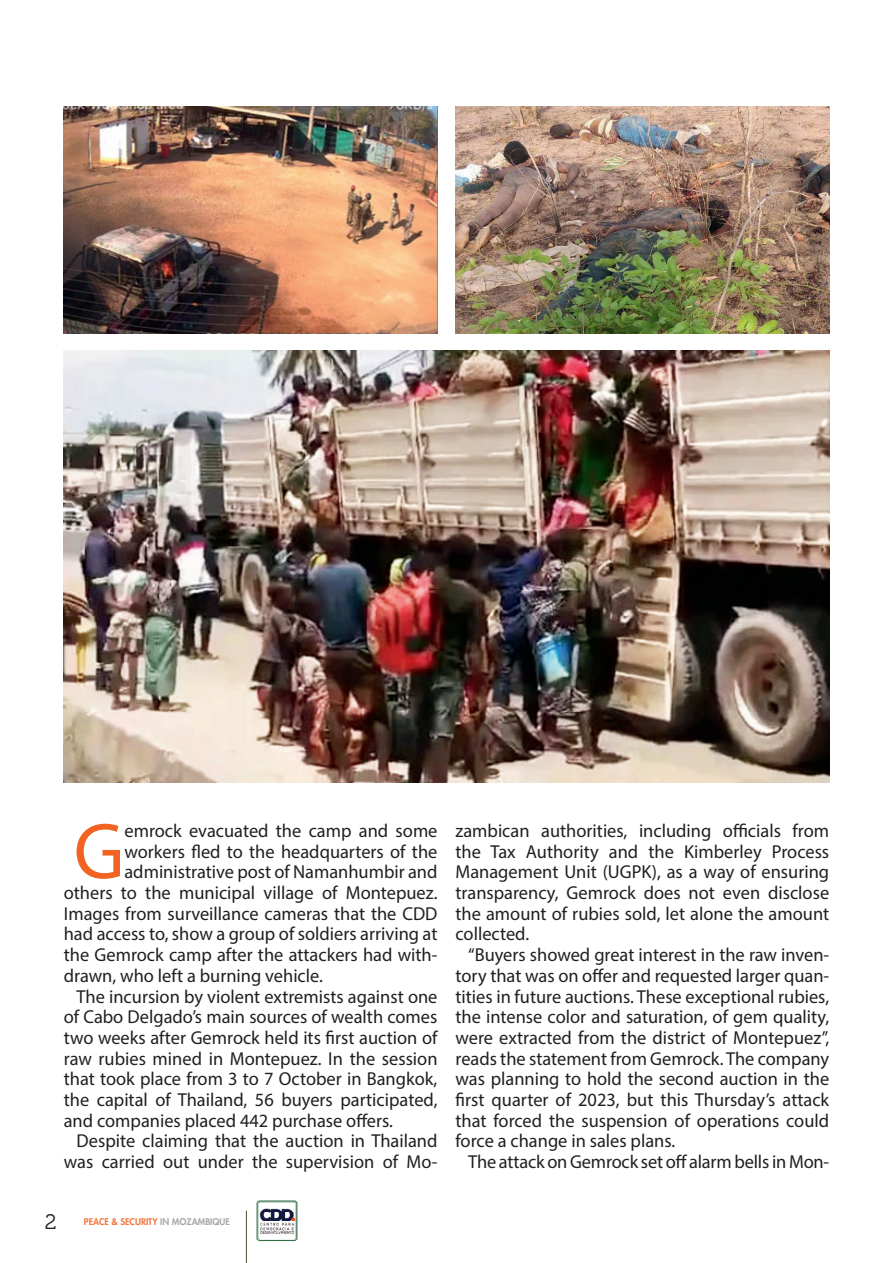
<style>
.page{position:relative;width:893px;height:1263px;background:#fff}
.page>*{position:absolute;margin:0;border:0;box-sizing:border-box;transform-origin:0 0}
.t1{font:80.1px "Myriad Pro";color:#f26323}
.t2{font:21px "Museo 300";color:#231f20}
.t3{font:18.75px/20.7px "Myriad Pro";color:#231f20;text-align:justify}
.t4{font:800 9px "Futura LT";color:#f37841}
.s1{color:#a8a9ad}
</style>
<div class="page">
<hr style="left:246px;top:1211px;width:1px;height:52px;background:#425827">
<img style="left:256px;top:1200px;width:41px;height:41px">
<img style="left:64px;top:106px;width:373px;height:228px">
<img style="left:455px;top:106px;width:374px;height:228px">
<img style="left:64px;top:351px;width:765px;height:431px">
<h1 class="t1" style="left:74px;top:802px;width:52px">G</h1>
<p class="t3" style="left:124px;top:820px;width:315px">emrock evacuated the camp and some</p>
<p class="t3" style="left:124px;top:841px;width:314px">workers fled to the headquarters of the</p>
<p class="t3" style="left:124px;top:861px;width:315px">administrative post of Namanhumbir and</p>
<p class="t3" style="left:64px;top:882px;width:375px">others to the municipal village of Montepuez.</p>
<p class="t3" style="left:64px;top:903px;width:375px">Images from surveillance cameras that the CDD</p>
<p class="t3" style="left:64px;top:923px;width:375px">had access to, show a group of soldiers arriving at</p>
<p class="t3" style="left:64px;top:944px;width:375px">the Gemrock camp after the attackers had with-</p>
<p class="t3" style="left:64px;top:965px;width:261px">drawn, who left a burning vehicle.</p>
<p class="t3" style="left:77px;top:985px;width:362px">The incursion by violent extremists against one</p>
<p class="t3" style="left:64px;top:1006px;width:375px">of Cabo Delgado’s main sources of wealth comes</p>
<p class="t3" style="left:64px;top:1027px;width:375px">two weeks after Gemrock held its first auction of</p>
<p class="t3" style="left:64px;top:1048px;width:375px">raw rubies mined in Montepuez. In the session</p>
<p class="t3" style="left:64px;top:1068px;width:375px">that took place from 3 to 7 October in Bangkok,</p>
<p class="t3" style="left:64px;top:1089px;width:375px">the capital of Thailand, 56 buyers participated,</p>
<p class="t3" style="left:64px;top:1110px;width:331px">and companies placed 442 purchase offers.</p>
<p class="t3" style="left:77px;top:1130px;width:362px">Despite claiming that the auction in Thailand</p>
<p class="t3" style="left:64px;top:1151px;width:375px">was carried out under the supervision of Mo-</p>
<p class="t2" style="left:45px;top:1210px;width:13px">2</p>
<p class="t4" style="left:84px;top:1216px;width:147px">PEACE &amp; SECURITY <span class="s1">IN MOZAMBIQUE</span></p>
<p class="t3" style="left:455px;top:820px;width:375px">zambican authorities, including officials from the Tax Authority and the Kimberley Process Management Unit (UGPK), as a way of ensuring transparency, Gemrock does not even disclose the amount of rubies sold, let alone the amount collected.</p>
<p class="t3" style="left:455px;top:944px;width:375px;text-indent:13px">“Buyers showed great interest in the raw inven&shy;tory that was on offer and requested larger quan&shy;tities in future auctions. These exceptional rubies, the intense color and saturation, of gem quality, were extracted from the district of Montepuez”, reads the statement from Gemrock. The company was planning to hold the second auction in the first quarter of 2023, but this Thursday’s attack that forced the suspension of operations could force a change in sales plans.</p>
<p class="t3" style="left:468px;top:1151px;width:362px">The attack on Gemrock set off alarm bells in Mon-</p>
</div>
